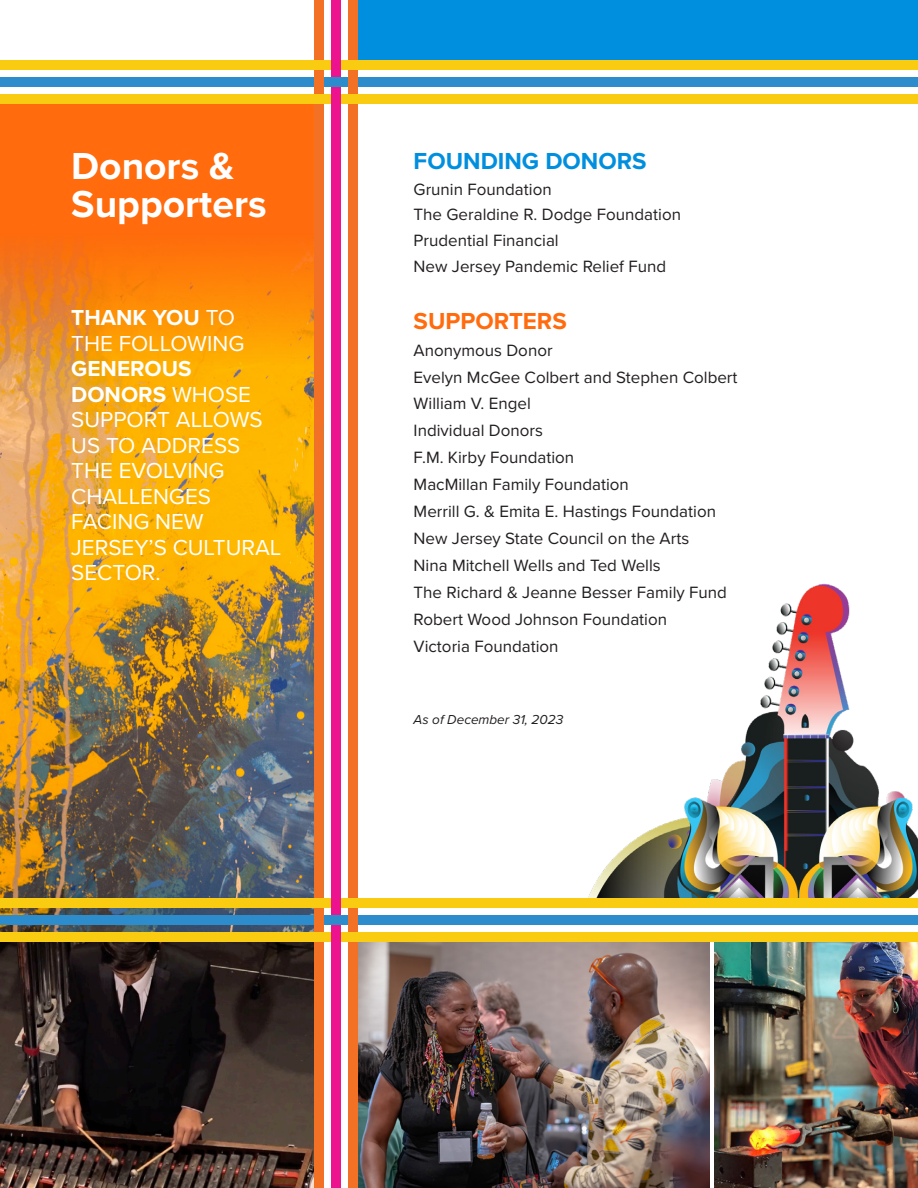
<style>
.page{position:relative;width:918px;height:1188px;background:#fff}
.page>*{position:absolute;margin:0;border:0;box-sizing:border-box;transform-origin:0 0}
.t1{font:700 39px/37.5px "Proxima Nova";color:#fff}
.t2{font:700 24px "Proxima Nova";color:#008fde}
.t3{font:700 24px "Proxima Nova";color:#ff6b0d}
.t4{font:22.5px/25.5px "Proxima Nova";color:#fff}
.t5{font:16.95px "Proxima Nova";color:#231f20}
.t6{font:italic 13.5px "Proxima Nova";color:#231f20}
.s1{font-weight:700}
</style>
<div class="page">
<img style="left:0;top:365px;width:314px;height:823px">
<img style="left:358px;top:942px;width:352px;height:246px">
<img style="left:714px;top:942px;width:204px;height:246px">
<svg style="left:0;top:104px;width:314px;height:261px;background:#fb790d"></svg>
<img style="left:588px;top:583px;width:330px;height:315px">
<div style="left:359px;top:0;width:559px;height:60px;background:#008fde"></div>
<div style="left:348px;top:925px;width:10px;height:263px;background:#f37125"></div>
<div style="left:348px;top:389px;width:10px;height:527px;background:#f37125"></div>
<div style="left:324px;top:899px;width:594px;height:9px;background:#facc11"></div>
<div style="left:0;top:899px;width:314px;height:9px;background:#facc11"></div>
<div style="left:314px;top:389px;width:10px;height:510px;background:#f37125"></div>
<div style="left:314px;top:908px;width:10px;height:8px;background:#f37125"></div>
<div style="left:314px;top:899px;width:10px;height:9px;background:#facc11"></div>
<div style="left:0;top:933px;width:314px;height:9px;background:#facc11"></div>
<div style="left:331px;top:942px;width:10px;height:246px;background:#ed138f"></div>
<div style="left:331px;top:389px;width:10px;height:544px;background:#ed138f"></div>
<div style="left:324px;top:933px;width:7px;height:9px;background:#facc11"></div>
<div style="left:341px;top:933px;width:577px;height:9px;background:#facc11"></div>
<div style="left:331px;top:933px;width:10px;height:9px;background:#ed138f"></div>
<div style="left:314px;top:925px;width:10px;height:8px;background:#f37125"></div>
<div style="left:314px;top:942px;width:10px;height:246px;background:#f37125"></div>
<div style="left:314px;top:933px;width:10px;height:9px;background:#facc11"></div>
<div style="left:0;top:916px;width:314px;height:9px;background:#2d8dcc"></div>
<div style="left:324px;top:916px;width:24px;height:9px;background:#2d8dcc"></div>
<div style="left:358px;top:916px;width:560px;height:9px;background:#2d8dcc"></div>
<div style="left:348px;top:916px;width:10px;height:9px;background:#f37125"></div>
<div style="left:314px;top:916px;width:10px;height:9px;background:#f37125"></div>
<div style="left:348px;top:87px;width:10px;height:336px;background:#f37125"></div>
<div style="left:348px;top:0;width:10px;height:77px;background:#f37125"></div>
<div style="left:324px;top:60px;width:594px;height:10px;background:#facc11"></div>
<div style="left:0;top:60px;width:314px;height:10px;background:#facc11"></div>
<div style="left:314px;top:0;width:10px;height:60px;background:#f37125"></div>
<div style="left:314px;top:70px;width:10px;height:7px;background:#f37125"></div>
<div style="left:314px;top:60px;width:10px;height:10px;background:#facc11"></div>
<div style="left:0;top:94px;width:314px;height:10px;background:#facc11"></div>
<div style="left:331px;top:104px;width:10px;height:319px;background:#ed138f"></div>
<div style="left:331px;top:0;width:10px;height:94px;background:#ed138f"></div>
<div style="left:324px;top:94px;width:7px;height:10px;background:#facc11"></div>
<div style="left:341px;top:94px;width:577px;height:10px;background:#facc11"></div>
<div style="left:331px;top:94px;width:10px;height:10px;background:#ed138f"></div>
<div style="left:314px;top:87px;width:10px;height:7px;background:#f37125"></div>
<div style="left:314px;top:104px;width:10px;height:319px;background:#f37125"></div>
<div style="left:314px;top:94px;width:10px;height:10px;background:#facc11"></div>
<div style="left:0;top:77px;width:314px;height:10px;background:#2d8dcc"></div>
<div style="left:324px;top:77px;width:24px;height:10px;background:#2d8dcc"></div>
<div style="left:358px;top:77px;width:560px;height:10px;background:#2d8dcc"></div>
<div style="left:348px;top:77px;width:10px;height:10px;background:#f37125"></div>
<div style="left:314px;top:77px;width:10px;height:10px;background:#f37125"></div>
<p class="t1" style="left:71px;top:147px;width:197px">Donors &amp;<br>Supporters</p>
<p class="t4" style="left:71px;top:304px;width:212px"><span class="s1">THANK YOU</span> TO<br>THE FOLLOWING<br><span class="s1">GENEROUS<br>DONORS</span> WHOSE<br>SUPPORT ALLOWS<br>US TO ADDRESS<br>THE EVOLVING<br>CHALLENGES<br>FACING NEW<br>JERSEY’S CULTURAL<br>SECTOR.</p>
<p class="t2" style="left:414px;top:143px;width:235px">FOUNDING DONORS</p>
<p class="t5" style="left:414px;top:176px;width:140px">Grunin Foundation</p>
<p class="t5" style="left:414px;top:202px;width:269px">The Geraldine R. Dodge Foundation</p>
<p class="t5" style="left:414px;top:228px;width:147px">Prudential Financial</p>
<p class="t5" style="left:414px;top:253px;width:254px">New Jersey Pandemic Relief Fund</p>
<p class="t3" style="left:414px;top:303px;width:155px">SUPPORTERS</p>
<p class="t5" style="left:414px;top:337px;width:141px">Anonymous Donor</p>
<p class="t5" style="left:414px;top:364px;width:325px">Evelyn McGee Colbert and Stephen Colbert</p>
<p class="t5" style="left:414px;top:391px;width:119px">William V. Engel</p>
<p class="t5" style="left:414px;top:418px;width:131px">Individual Donors</p>
<p class="t5" style="left:414px;top:445px;width:162px">F.M. Kirby Foundation</p>
<p class="t5" style="left:414px;top:472px;width:217px">MacMillan Family Foundation</p>
<p class="t5" style="left:414px;top:499px;width:304px">Merrill G. &amp; Emita E. Hastings Foundation</p>
<p class="t5" style="left:414px;top:526px;width:277px">New Jersey State Council on the Arts</p>
<p class="t5" style="left:414px;top:553px;width:249px">Nina Mitchell Wells and Ted Wells</p>
<p class="t5" style="left:414px;top:580px;width:315px">The Richard &amp; Jeanne Besser Family Fund</p>
<p class="t5" style="left:414px;top:607px;width:255px">Robert Wood Johnson Foundation</p>
<p class="t5" style="left:414px;top:634px;width:146px">Victoria Foundation</p>
<p class="t6" style="left:414px;top:709px;width:151px">As of December 31, 2023</p>
</div>
